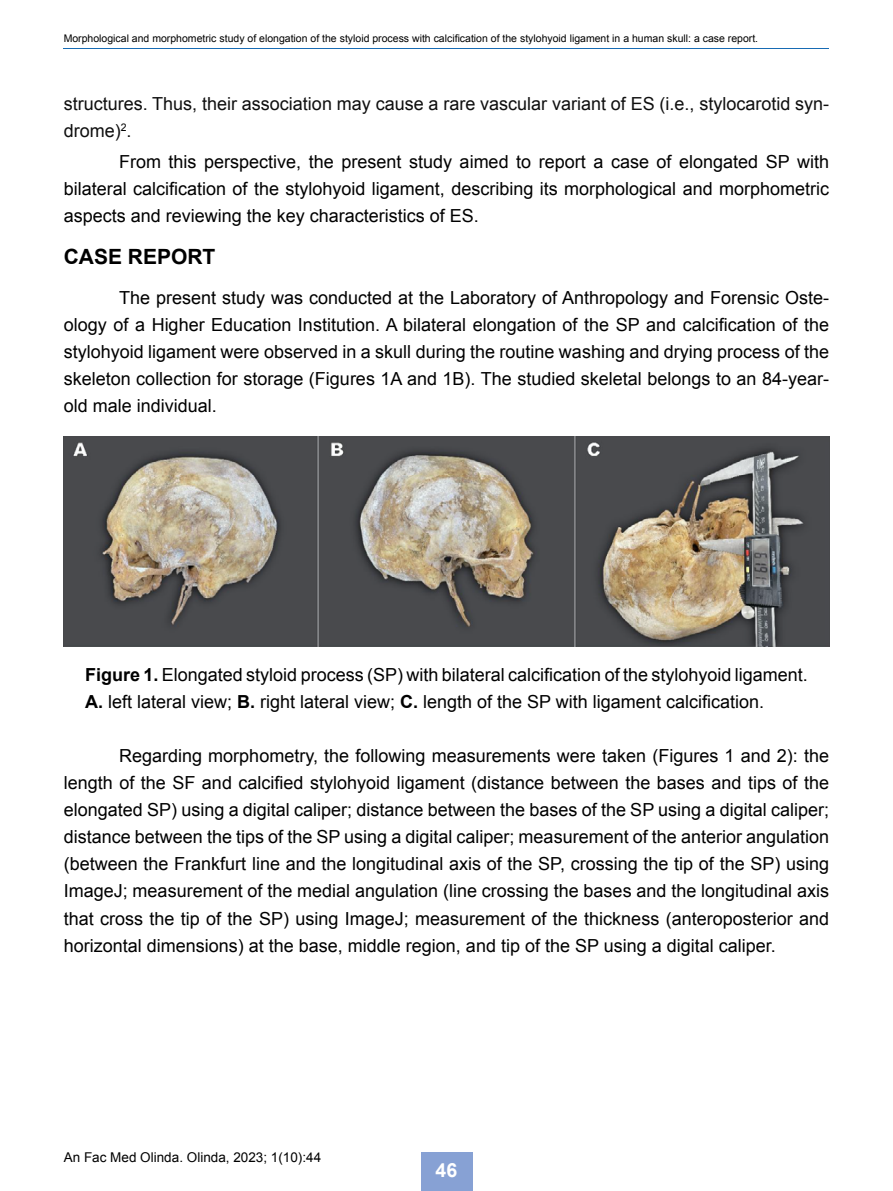
<style>
.page{position:relative;width:893px;height:1191px;background:#fff}
.page>*{position:absolute;margin:0;border:0;box-sizing:border-box;transform-origin:0 0}
.t1{font:700 21px "Arial";color:#000}
.t2{font:700 19.5px "Arial";color:#fff}
.t3{font:18px/27px "Arial";color:#000;text-align:justify}
.t4{font:18px/27px "Arial";color:#0f0f0f}
.t5{font:13.5px "Arial";color:#000}
.t6{font:10.5px "Arial";color:#000}
.s1{font-weight:700}
</style>
<div class="page">
<div style="left:421px;top:1152px;width:51px;height:39px;background:#87a1d4"></div>
<hr style="left:64px;top:48px;width:765px;height:1px;background:#176bb4">
<img style="left:64px;top:436px;width:765px;height:210px">
<p class="t6" style="left:64px;top:31px;width:696px">Morphological and morphometric study of elongation of the styloid process with calcification of the stylohyoid ligament in a human skull: a case report.</p>
<p class="t4" style="left:64px;top:90px;width:767px">structures. Thus, their association may cause a rare vascular variant of ES (i.e., stylocarotid syn&shy;drome)<sup>2</sup>.</p>
<p class="t3" style="left:64px;top:148px;width:767px;text-indent:55px">From this perspective, the present study aimed to report a case of elongated SP with bilateral calcification of the stylohyoid ligament, describing its morphological and morphometric aspects and reviewing the key characteristics of ES.</p>
<p class="t1" style="left:64px;top:243px;width:153px">CASE REPORT</p>
<p class="t3" style="left:64px;top:284px;width:767px;text-indent:55px">The present study was conducted at the Laboratory of Anthropology and Forensic Oste&shy;ology of a Higher Education Institution. A bilateral elongation of the SP and calcification of the stylohyoid ligament were observed in a skull during the routine washing and drying process of the skeleton collection for storage (Figures 1A and 1B). The studied skeletal belongs to an 84-year&shy;old male individual.</p>
<p class="t3" style="left:85px;top:661px;width:724px"><span class="s1">Figure 1.</span> Elongated styloid process (SP) with bilateral calcification of the stylohyoid ligament.<br><span class="s1">A.</span> left lateral view; <span class="s1">B.</span> right lateral view; <span class="s1">C.</span> length of the SP with ligament calcification.</p>
<p class="t3" style="left:64px;top:743px;width:767px;text-indent:55px">Regarding morphometry, the following measurements were taken (Figures 1 and 2): the length of the SF and calcified stylohyoid ligament (distance between the bases and tips of the elongated SP) using a digital caliper; distance between the bases of the SP using a digital caliper; distance between the tips of the SP using a digital caliper; measurement of the anterior angulation (between the Frankfurt line and the longitudinal axis of the SP, crossing the tip of the SP) using ImageJ; measurement of the medial angulation (line crossing the bases and the longitudinal axis that cross the tip of the SP) using ImageJ; measurement of the thickness (anteroposterior and horizontal dimensions) at the base, middle region, and tip of the SP using a digital caliper.</p>
<p class="t5" style="left:64px;top:1148px;width:259px">An Fac Med Olinda. Olinda, 2023; 1(10):44</p>
<p class="t2" style="left:436px;top:1157px;width:23px">46</p>
</div>
